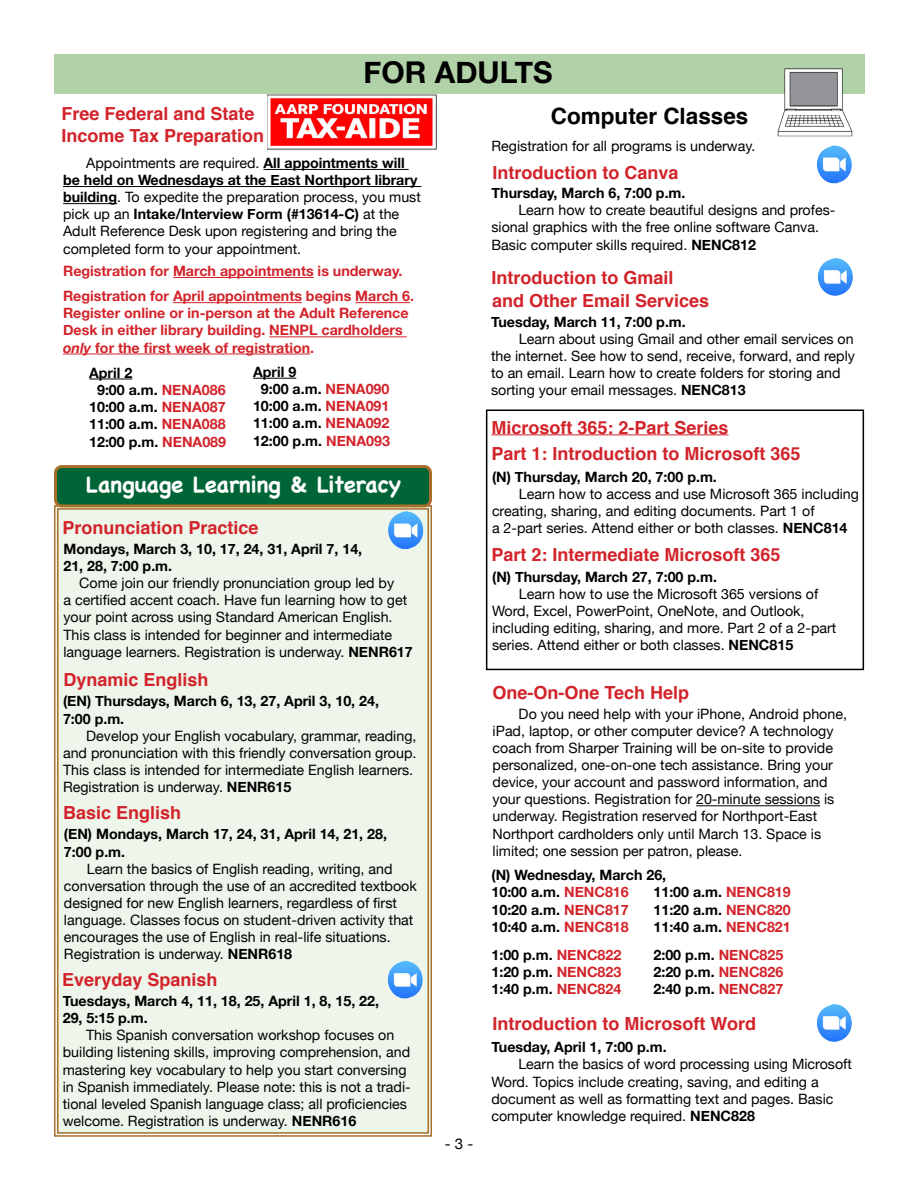
<style>
.page{position:relative;width:918px;height:1188px;background:#fff}
.page>*{position:absolute;margin:0;border:0;box-sizing:border-box;transform-origin:0 0}
.t1{font:700 30px "Helvetica Neue";color:#000}
.t2{font:700 22.5px "Chalkboard";letter-spacing:-.015em;color:#fff}
.t3{font:700 22.5px "Helvetica";color:#000}
.t4{font:700 18px/21.9px "Helvetica";color:#d2232a}
.t5{font:15px "Helvetica Neue";color:#000}
.t6{font:14.25px/17.1px "Helvetica Neue";color:#000}
.t7{font:700 14.25px/17.1px "Helvetica Neue";color:#000}
.t8{font:700 14.25px/17.1px "Helvetica Neue";color:#d2232a}
.s1{font-weight:700}
.s2{font-style:italic}
.s3{color:#d2232a}
</style>
<div class="page">
<div style="left:486px;top:410px;width:378px;height:260px;border:2px solid #000"></div>
<div style="left:54px;top:505px;width:378px;height:632px;background:#eef5eb"></div>
<div style="left:56px;top:467px;width:375px;height:39px;background:#006536;border-radius:6px"></div>
<div style="left:54px;top:465px;width:378px;height:42px;border:3px solid #a86f2b;border-radius:6px"></div>
<div style="left:55px;top:54px;width:810px;height:39px;background:#b1d1a8"></div>
<img style="left:387px;top:511px;width:37px;height:38px">
<img style="left:818px;top:258px;width:35px;height:38px">
<img style="left:816px;top:146px;width:36px;height:37px">
<img style="left:386px;top:961px;width:37px;height:37px">
<img style="left:267px;top:94px;width:169px;height:56px">
<hr style="left:263px;top:169px;width:146px;height:1px;background:#000">
<hr style="left:63px;top:186px;width:358px;height:1px;background:#000">
<hr style="left:63px;top:203px;width:54px;height:1px;background:#000">
<hr style="left:173px;top:302px;width:129px;height:1px;background:#d2232a">
<hr style="left:355px;top:302px;width:55px;height:1px;background:#d2232a">
<hr style="left:269px;top:337px;width:138px;height:1px;background:#d2232a">
<hr style="left:63px;top:354px;width:247px;height:1px;background:#d2232a">
<hr style="left:173px;top:277px;width:141px;height:1px;background:#d2232a">
<hr style="left:89px;top:379px;width:43px;height:1px;background:#000">
<hr style="left:253px;top:378px;width:43px;height:1px;background:#000">
<hr style="left:491px;top:434px;width:237px;height:1px;background:#d2232a">
<hr style="left:696px;top:805px;width:124px;height:1px;background:#000">
<img style="left:816px;top:1004px;width:36px;height:38px">
<img style="left:777px;top:68px;width:76px;height:69px">
<h1 class="t1" style="left:364px;top:49px;width:190px">FOR ADULTS</h1>
<p class="t4" style="left:62px;top:103px;width:204px">Free Federal and State<br>Income Tax Preparation</p>
<p class="t6" style="left:63px;top:155px;width:359px;text-indent:23px">Appointments are required. <span class="s1">All appointments will be held on Wednesdays at the East Northport library building</span>. To expedite the preparation process, you must pick up an <span class="s1">Intake/Interview Form (#13614-C)</span> at the Adult Reference Desk upon registering and bring the completed form to your appointment.</p>
<p class="t8" style="left:63px;top:288px;width:353px">Registration for April appointments begins March 6.<br>Register online or in-person at the Adult Reference Desk in either library building. NENPL cardholders <span class="s2">only</span> for the first week of registration.</p>
<p class="t8" style="left:63px;top:263px;width:341px">Registration for March appointments is underway.</p>
<p class="t7" style="left:89px;top:364px;width:45px">April 2</p>
<p class="t7" style="left:97px;top:381px;width:130px">9:00 a.m. <span class="s3">NENA086</span></p>
<p class="t7" style="left:89px;top:399px;width:138px">10:00 a.m. <span class="s3">NENA087</span></p>
<p class="t7" style="left:89px;top:416px;width:138px">11:00 a.m. <span class="s3">NENA088</span></p>
<p class="t7" style="left:89px;top:434px;width:138px">12:00 p.m. <span class="s3">NENA089</span></p>
<p class="t7" style="left:253px;top:364px;width:45px">April 9</p>
<p class="t7" style="left:261px;top:381px;width:130px">9:00 a.m. <span class="s3">NENA090</span></p>
<p class="t7" style="left:253px;top:398px;width:138px">10:00 a.m. <span class="s3">NENA091</span></p>
<p class="t7" style="left:253px;top:415px;width:138px">11:00 a.m. <span class="s3">NENA092</span></p>
<p class="t7" style="left:253px;top:433px;width:138px">12:00 p.m. <span class="s3">NENA093</span></p>
<h2 class="t2" style="left:86px;top:471px;width:317px">Language Learning &amp; Literacy</h2>
<p class="t4" style="left:63px;top:517px;width:198px">Pronunciation Practice</p>
<p class="t7" style="left:63px;top:541px;width:300px">Mondays, March 3, 10, 17, 24, 31, April 7, 14,<br>21, 28, 7:00 p.m.</p>
<p class="t6" style="left:63px;top:575px;width:351px;text-indent:16px">Come join our friendly pronunciation group led by<br>a certified accent coach. Have fun learning how to get your point across using Standard American English.<br>This class is intended for beginner and intermediate language learners. Registration is underway. <span class="s1">NENR617</span></p>
<p class="t4" style="left:64px;top:669px;width:147px">Dynamic English</p>
<p class="t7" style="left:63px;top:693px;width:317px">(EN) Thursdays, March 6, 13, 27, April 3, 10, 24,<br>7:00 p.m.</p>
<p class="t6" style="left:63px;top:728px;width:355px;text-indent:23px">Develop your English vocabulary, grammar, reading, and pronunciation with this friendly conversation group.<br>This class is intended for intermediate English learners.<br>Registration is underway. <span class="s1">NENR615</span></p>
<p class="t4" style="left:63px;top:802px;width:120px">Basic English</p>
<p class="t7" style="left:64px;top:826px;width:325px">(EN) Mondays, March 17, 24, 31, April 14, 21, 28,<br>7:00 p.m.</p>
<p class="t6" style="left:64px;top:861px;width:354px;text-indent:23px">Learn the basics of English reading, writing, and conversation through the use of an accredited textbook designed for new English learners, regardless of first language. Classes focus on student-driven activity that encourages the use of English in real-life situations.<br>Registration is underway. <span class="s1">NENR618</span></p>
<p class="t4" style="left:62px;top:969px;width:157px">Everyday Spanish</p>
<p class="t7" style="left:63px;top:993px;width:318px">Tuesdays, March 4, 11, 18, 25, April 1, 8, 15, 22,<br>29, 5:15 p.m.</p>
<p class="t6" style="left:63px;top:1028px;width:349px;text-indent:23px">This Spanish conversation workshop focuses on building listening skills, improving comprehension, and mastering key vocabulary to help you start conversing in Spanish immediately. Please note: this is not a tradi&shy;tional leveled Spanish language class; all proficiencies welcome. Registration is underway. <span class="s1">NENR616</span></p>
<p class="t5" style="left:445px;top:1133px;width:30px">- 3 -</p>
<h2 class="t3" style="left:551px;top:97px;width:199px">Computer Classes</h2>
<p class="t6" style="left:492px;top:138px;width:265px">Registration for all programs is underway.</p>
<p class="t4" style="left:492px;top:161px;width:188px">Introduction to Canva</p>
<p class="t7" style="left:492px;top:185px;width:196px">Thursday, March 6, 7:00 p.m.</p>
<p class="t6" style="left:492px;top:203px;width:345px;text-indent:27px">Learn how to create beautiful designs and profes&shy;sional graphics with the free online software Canva.<br>Basic computer skills required. <span class="s1">NENC812</span></p>
<p class="t4" style="left:492px;top:267px;width:184px">Introduction to Gmail</p>
<p class="t7" style="left:491px;top:314px;width:196px">Tuesday, March 11, 7:00 p.m.</p>
<p class="t6" style="left:491px;top:331px;width:365px;text-indent:28px">Learn about using Gmail and other email services on the internet. See how to send, receive, forward, and reply to an email. Learn how to create folders for storing and sorting your email messages. <span class="s1">NENC813</span></p>
<p class="t4" style="left:492px;top:290px;width:219px">and Other Email Services</p>
<p class="t4" style="left:491px;top:416px;width:239px">Microsoft 365: 2-Part Series</p>
<p class="t4" style="left:492px;top:443px;width:311px">Part 1: Introduction to Microsoft 365</p>
<p class="t7" style="left:492px;top:469px;width:226px">(N) Thursday, March 20, 7:00 p.m.</p>
<p class="t6" style="left:492px;top:486px;width:369px;text-indent:27px">Learn how to access and use Microsoft 365 including creating, sharing, and editing documents. Part 1 of<br>a 2-part series. Attend either or both classes. <span class="s1">NENC814</span></p>
<p class="t4" style="left:492px;top:544px;width:291px">Part 2: Intermediate Microsoft 365</p>
<p class="t7" style="left:492px;top:569px;width:226px">(N) Thursday, March 27, 7:00 p.m.</p>
<p class="t6" style="left:492px;top:586px;width:346px;text-indent:27px">Learn how to use the Microsoft 365 versions of Word, Excel, PowerPoint, OneNote, and Outlook, including editing, sharing, and more. Part 2 of a 2-part series. Attend either or both classes. <span class="s1">NENC815</span></p>
<p class="t4" style="left:493px;top:682px;width:198px">One-On-One Tech Help</p>
<p class="t6" style="left:493px;top:706px;width:356px;text-indent:26px">Do you need help with your iPhone, Android phone, iPad, laptop, or other computer device? A technology coach from Sharper Training will be on-site to provide personalized, one-on-one tech assistance. Bring your device, your account and password information, and your questions. Registration for 20-minute sessions is underway. Registration reserved for Northport-East Northport cardholders only until March 13. Space is limited; one session per patron, please.</p>
<p class="t7" style="left:492px;top:867px;width:176px">(N) Wednesday, March 26,<br>10:00 a.m. <span class="s3">NENC816</span></p>
<p class="t7" style="left:654px;top:884px;width:139px">11:00 a.m. <span class="s3">NENC819</span></p>
<p class="t7" style="left:492px;top:901px;width:139px">10:20 a.m. <span class="s3">NENC817</span></p>
<p class="t7" style="left:654px;top:901px;width:139px">11:20 a.m. <span class="s3">NENC820</span></p>
<p class="t7" style="left:492px;top:918px;width:139px">10:40 a.m. <span class="s3">NENC818</span></p>
<p class="t7" style="left:654px;top:918px;width:139px">11:40 a.m. <span class="s3">NENC821</span></p>
<p class="t7" style="left:492px;top:947px;width:131px">1:00 p.m. <span class="s3">NENC822</span></p>
<p class="t7" style="left:654px;top:947px;width:131px">2:00 p.m. <span class="s3">NENC825</span></p>
<p class="t7" style="left:492px;top:964px;width:131px">1:20 p.m. <span class="s3">NENC823</span></p>
<p class="t7" style="left:654px;top:964px;width:131px">2:20 p.m. <span class="s3">NENC826</span></p>
<p class="t7" style="left:492px;top:981px;width:131px">1:40 p.m. <span class="s3">NENC824</span></p>
<p class="t7" style="left:654px;top:981px;width:131px">2:40 p.m. <span class="s3">NENC827</span></p>
<p class="t4" style="left:492px;top:1013px;width:265px">Introduction to Microsoft Word</p>
<p class="t7" style="left:491px;top:1039px;width:177px">Tuesday, April 1, 7:00 p.m.</p>
<p class="t6" style="left:491px;top:1057px;width:362px;text-indent:27px">Learn the basics of word processing using Microsoft Word. Topics include creating, saving, and editing a document as well as formatting text and pages. Basic computer knowledge required. <span class="s1">NENC828</span></p>
</div>
